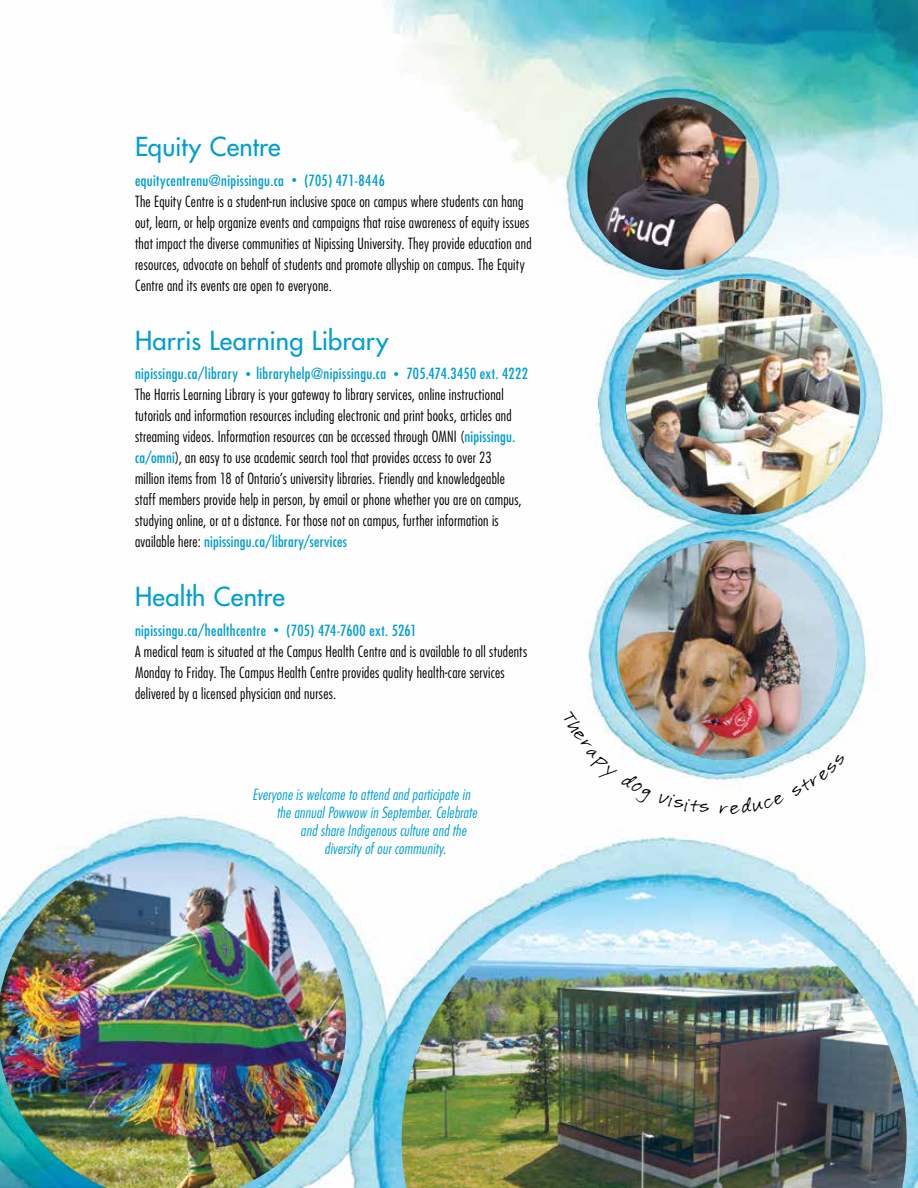
<style>
.page{position:relative;width:918px;height:1188px;background:#fff}
.page>*{position:absolute;margin:0;border:0;box-sizing:border-box;transform-origin:0 0}
.Title_Subhead{font:500 25.5px "Futura Std";letter-spacing:.005em;color:#009ed1}
.Paragraph_space_afte{font:300 condensed 15px/21px "Futura Std";letter-spacing:.015em;color:#000}
.Medium_Blue{font:condensed 15px "Futura Std";letter-spacing:.025em;color:#009ed1}
.Italic_Pull_quote{font:italic 300 condensed 15px "Futura Std";letter-spacing:.02em;color:#009ed1}
.s1{font-weight:300;font-size:10.5px}
.s2{font-weight:400;color:#009ed1}
</style>
<div class="page">
<img style="left:57px;top:0;width:861px;height:1188px">
<img style="left:0;top:852px;width:346px;height:336px">
<img style="left:402px;top:887px;width:505px;height:301px">
<img style="left:617px;top:540px;width:220px;height:220px;border-radius:110px">
<img style="left:625px;top:279px;width:236px;height:236px">
<img style="left:587px;top:98px;width:172px;height:172px;border-radius:86px">
<svg style="left:562px;top:710px;width:89px;height:94px"></svg>
<svg style="left:658px;top:793px;width:52px;height:20px"></svg>
<svg style="left:720px;top:794px;width:65px;height:20px"></svg>
<svg style="left:791px;top:754px;width:55px;height:43px"></svg>
<h2 class="Title_Subhead" style="left:135px;top:131px;width:147px">Equity Centre</h2>
<p class="Medium_Blue" style="left:135px;top:171px;width:251px">equitycentrenu@nipissingu.ca <span class="s1">•</span> (705) 471-8446</p>
<p class="Paragraph_space_afte" style="left:135px;top:191px;width:398px">The Equity Centre is a student-run inclusive space on campus where students can hang out, learn, or help organize events and campaigns that raise awareness of equity issues that impact the diverse communities at Nipissing University. They provide education and resources, advocate on behalf of students and promote allyship on campus. The Equity Centre and its events are open to everyone.</p>
<h2 class="Title_Subhead" style="left:135px;top:324px;width:255px">Harris Learning Library</h2>
<p class="Medium_Blue" style="left:135px;top:365px;width:395px">nipissingu.ca/library <span class="s1">•</span> libraryhelp@nipissingu.ca <span class="s1">•</span> 705.474.3450 ext. 4222</p>
<p class="Paragraph_space_afte" style="left:135px;top:384px;width:388px">The Harris Learning Library is your gateway to library services, online instructional tutorials and information resources including electronic and print books, articles and streaming videos. Information resources can be accessed through OMNI (<span class="s2">nipissingu. ca/omni</span>), an easy to use academic search tool that provides access to over 23 million items from 18 of Ontario’s university libraries. Friendly and knowledgeable staff members provide help in person, by email or phone whether you are on campus, studying online, or at a distance. For those not on campus, further information is available here: <span class="s2">nipissingu.ca/library/services</span></p>
<h2 class="Title_Subhead" style="left:135px;top:581px;width:151px">Health Centre</h2>
<p class="Medium_Blue" style="left:135px;top:621px;width:283px">nipissingu.ca/healthcentre <span class="s1">•</span> (705) 474-7600 ext. 5261</p>
<p class="Paragraph_space_afte" style="left:135px;top:641px;width:394px">A medical team is situated at the Campus Health Centre and is available to all students<br>Monday to Friday. The Campus Health Centre provides quality health-care services delivered by a licensed physician and nurses.</p>
<p class="Italic_Pull_quote" style="left:253px;top:785px;width:219px">Everyone is welcome to attend and participate in</p>
<p class="Italic_Pull_quote" style="left:277px;top:803px;width:202px">the annual Powwow in September. Celebrate</p>
<p class="Italic_Pull_quote" style="left:301px;top:821px;width:167px">and share Indigenous culture and the</p>
<p class="Italic_Pull_quote" style="left:325px;top:839px;width:123px">diversity of our community.</p>
</div>
